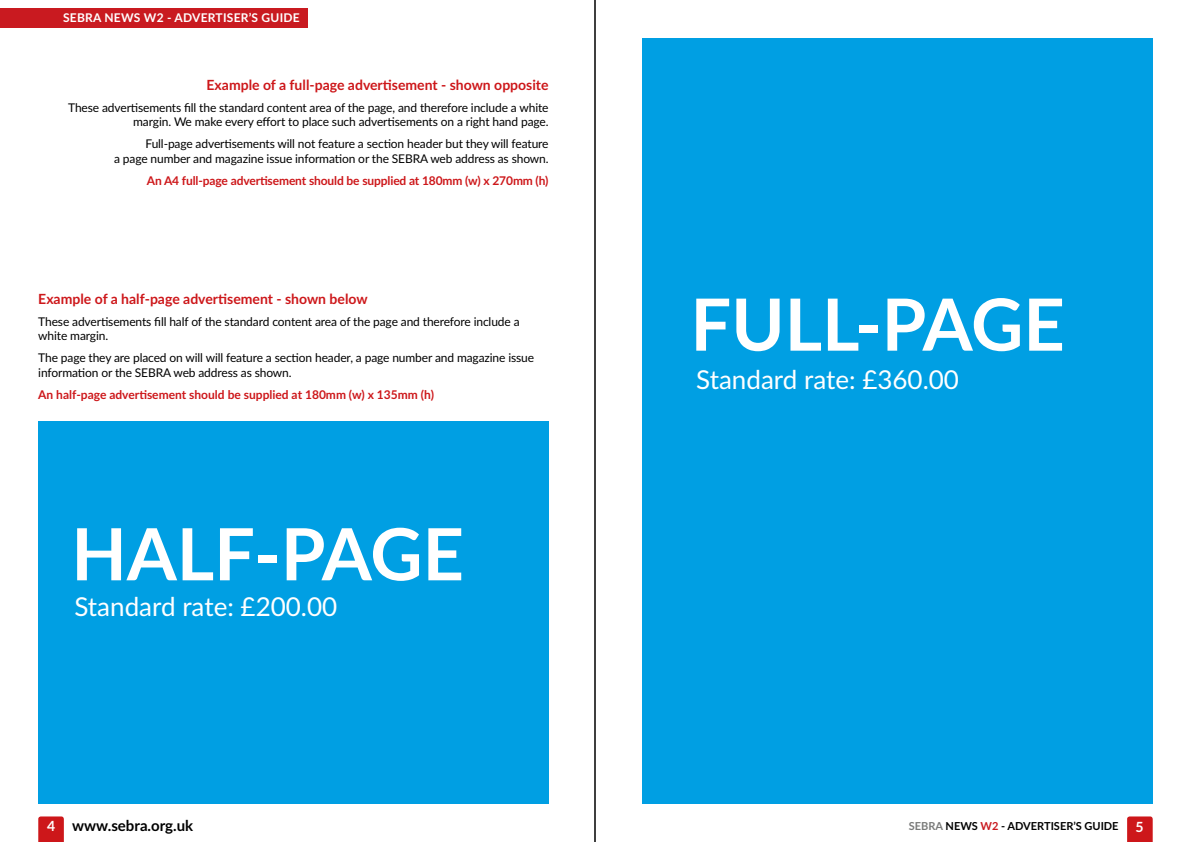
<style>
.page{position:relative;width:1191px;height:842px;background:#fff}
.page>*{position:absolute;margin:0;border:0;box-sizing:border-box;transform-origin:0 0}
.t1{font:700 72px "Lato";color:#fff}
.t2{font:26px "Lato";color:#fff}
.t3{font:700 15px "Lato";color:#000}
.t4{font:700 14px "Lato";color:#cd171a}
.t5{font:700 14px "Lato";color:#fff}
.t6{font:12px/14.4px "Lato";letter-spacing:-.01em;color:#000;text-align:right}
.t7{font:700 12px "Lato";letter-spacing:-.01em;color:#cd171a}
.t8{font:700 12px "Lato";letter-spacing:.02em;color:#fff}
.t9{font:700 11px "Lato";color:#000}
.s1{color:#7a7b7a}
.s2{color:#c91a20}
</style>
<div class="page">
<svg style="left:1127px;top:816px;width:25px;height:26px"></svg>
<div style="left:0;top:9px;width:308px;height:19px;background:#c91a20"></div>
<svg style="left:38px;top:816px;width:26px;height:26px"></svg>
<hr style="left:594px;top:0;width:1px;height:842px;background:#000">
<div style="left:38px;top:421px;width:511px;height:383px;background:#009fe3"></div>
<div style="left:642px;top:38px;width:510px;height:766px;background:#009fe3"></div>
<p class="t8" style="left:63px;top:9px;width:238px">SEBRA NEWS W2 - ADVERTISER’S GUIDE</p>
<p class="t4" style="left:207px;top:75px;width:343px">Example of a full-page advertisement - shown opposite</p>
<p class="t6" style="left:68px;top:100px;width:482px">These advertisements fill the standard content area of the page, and therefore include a white margin. We make every effort to place such advertisements on a right hand page.</p>
<p class="t6" style="left:114px;top:136px;width:436px">Full-page advertisements will not feature a section header but they will feature<br>a page number and magazine issue information or the SEBRA web address as shown.</p>
<p class="t7" style="left:147px;top:172px;width:403px">An A4 full-page advertisement should be supplied at 180mm (w) x 270mm (h)</p>
<p class="t4" style="left:38px;top:289px;width:331px">Example of a half-page advertisement - shown below</p>
<p class="t6" style="left:38px;top:314px;width:483px;text-align:left">These advertisements fill half of the standard content area of the page and therefore include a white margin.</p>
<p class="t6" style="left:38px;top:350px;width:497px;text-align:left">The page they are placed on will will feature a section header, a page number and magazine issue information or the SEBRA web address as shown.</p>
<p class="t7" style="left:38px;top:386px;width:397px">An half-page advertisement should be supplied at 180mm (w) x 135mm (h)</p>
<h1 class="t1" style="left:71px;top:501px;width:394px">HALF-PAGE</h1>
<h2 class="t2" style="left:74px;top:587px;width:264px">Standard rate: £200.00</h2>
<h1 class="t1" style="left:690px;top:271px;width:376px">FULL-PAGE</h1>
<h2 class="t2" style="left:696px;top:361px;width:264px">Standard rate: £360.00</h2>
<p class="t3" style="left:72px;top:814px;width:123px">www.sebra.org.uk</p>
<p class="t5" style="left:47px;top:816px;width:10px">4</p>
<p class="t5" style="left:1135px;top:816px;width:10px">5</p>
<p class="t9" style="left:909px;top:818px;width:211px"><span class="s1">SEBRA</span> NEWS <span class="s2">W2</span> - ADVERTISER’S GUIDE</p>
</div>
